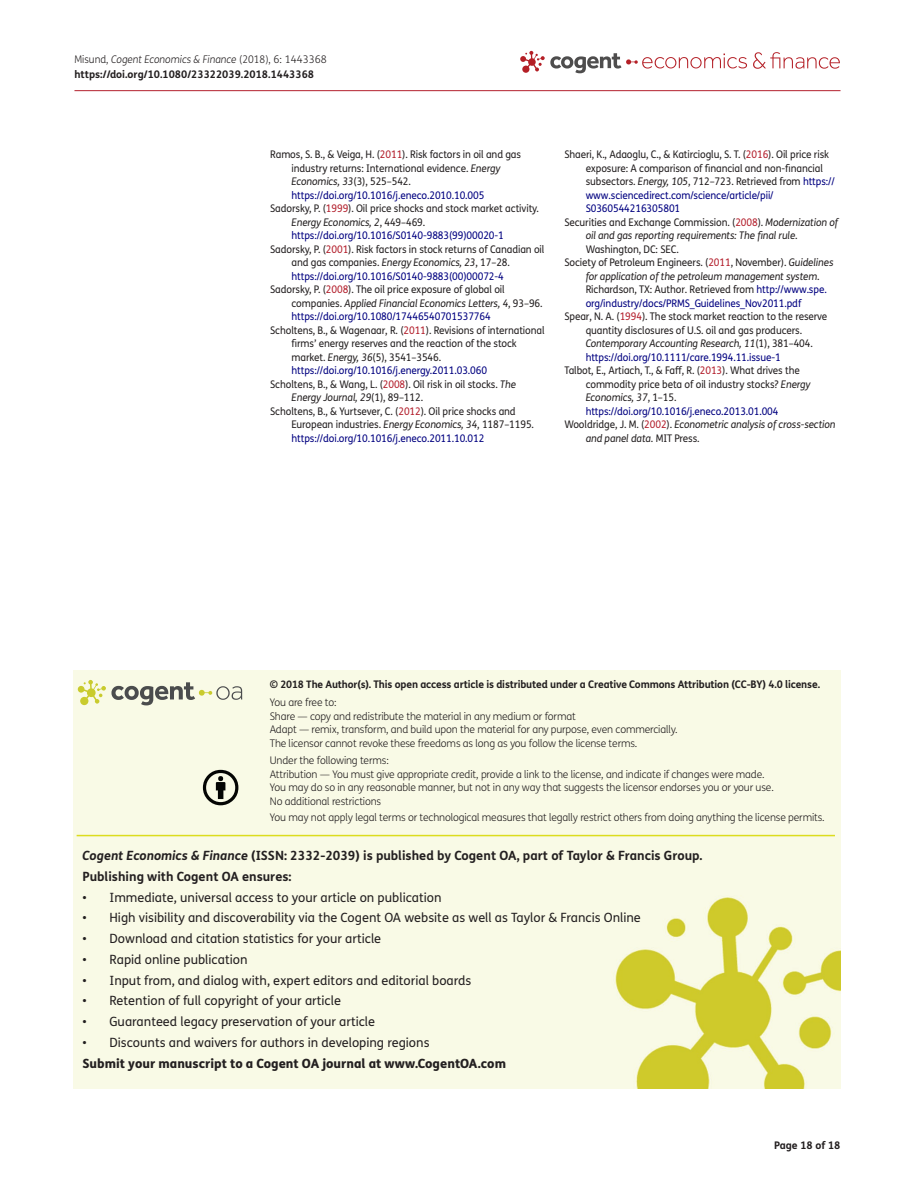
<style>
.page{position:relative;width:915px;height:1191px;background:#fff}
.page>*{position:absolute;margin:0;border:0;box-sizing:border-box;transform-origin:0 0}
.t1{font:12.75px "FS Me Pro";color:#231f20}
.t2{font:700 12.75px/20.7px "FS Me Pro";color:#231f20}
.t3{font:800 12.75px "FS Me Pro";color:#231f20}
.t4{font:10.5px "FS Me Pro";letter-spacing:-.01em;color:#231f20;scale:.95 1}
.t5{font:300 10.5px/13.5px "FS Me Pro";letter-spacing:-.015em;color:#231f20}
.t6{font:10.5px "FS Me Pro";letter-spacing:-.01em;color:#000080;scale:.95 1}
.t7{font:italic 10.5px "FS Me Pro";letter-spacing:-.01em;color:#231f20;scale:.95 1}
.t8{font:700 10.5px/15px "FS Me Pro";letter-spacing:-.015em;color:#231f20}
.s1{font-weight:300}
.s2{font-weight:300;font-style:italic}
.s3{color:#b3202d}
.s4{font-style:italic}
.s5{font-style:normal}
.s6{color:#000080}
.s7{font-style:normal;color:#b3202d}
.s8{font-size:10.35px}
</style>
<div class="page">
<hr style="left:74px;top:90px;width:766px;height:1px;background:#b3202d">
<svg style="left:520px;top:51px;width:24px;height:22px"></svg>
<svg style="left:753px;top:52px;width:86px;height:17px"></svg>
<svg style="left:550px;top:53px;width:196px;height:20px"></svg>
<div style="left:74px;top:671px;width:766px;height:417px;background:#f9fae6"></div>
<svg style="left:78px;top:680px;width:164px;height:25px;background:#d2d3ba"></svg>
<svg style="left:203px;top:770px;width:35px;height:35px"></svg>
<hr style="left:77px;top:835px;width:757px;height:1px;background:#dcdc1e">
<p class="t8" style="left:74px;top:51px;width:254px"><span class="s1">Misund,</span> <span class="s2">Cogent Economics &amp; Finance</span> <span class="s1">(2018), 6: 1443368 </span>https://doi.org/10.1080/23322039.2018.1443368</p>
<p class="t4" style="left:270px;top:147px;width:265px">Ramos, S. B., &amp; Veiga, H. (<span class="s3">2011</span>). Risk factors in oil and gas</p>
<p class="t4" style="left:291px;top:161px;width:221px">industry returns: International evidence. <span class="s4">Energy</span></p>
<p class="t7" style="left:291px;top:174px;width:127px">Economics, 33<span class="s5">(3), 525–542.</span></p>
<p class="t6" style="left:291px;top:188px;width:204px">https://doi.org/10.1016/j.eneco.2010.10.005</p>
<p class="t4" style="left:270px;top:201px;width:284px">Sadorsky, P. (<span class="s3">1999</span>). Oil price shocks and stock market activity.</p>
<p class="t7" style="left:291px;top:215px;width:142px">Energy Economics, 2<span class="s5">, 449–469.</span></p>
<p class="t6" style="left:291px;top:228px;width:225px">https://doi.org/10.1016/S0140-9883(99)00020-1</p>
<p class="t4" style="left:270px;top:242px;width:290px">Sadorsky, P. (<span class="s3">2001</span>). Risk factors in stock returns of Canadian oil</p>
<p class="t4" style="left:291px;top:255px;width:231px">and gas companies. <span class="s4">Energy Economics, 23</span>, 17–28.</p>
<p class="t6" style="left:291px;top:269px;width:225px">https://doi.org/10.1016/S0140-9883(00)00072-4</p>
<p class="t4" style="left:270px;top:282px;width:248px">Sadorsky, P. (<span class="s3">2008</span>). The oil price exposure of global oil</p>
<p class="t7" style="left:291px;top:296px;width:266px"><span class="s5">companies.</span> Applied Financial Economics Letters, 4<span class="s5">, 93–96.</span></p>
<p class="t6" style="left:291px;top:309px;width:211px">https://doi.org/10.1080/17446540701537764</p>
<p class="t4" style="left:270px;top:323px;width:290px">Scholtens, B., &amp; Wagenaar, R. (<span class="s3">2011</span>). Revisions of international</p>
<p class="t4" style="left:291px;top:336px;width:238px">firms’ energy reserves and the reaction of the stock</p>
<p class="t4" style="left:291px;top:350px;width:159px">market. <span class="s4">Energy, 36</span>(5), 3541–3546.</p>
<p class="t6" style="left:291px;top:363px;width:207px">https://doi.org/10.1016/j.energy.2011.03.060</p>
<p class="t4" style="left:270px;top:377px;width:260px">Scholtens, B., &amp; Wang, L. (<span class="s3">2008</span>). Oil risk in oil stocks. <span class="s4">The</span></p>
<p class="t7" style="left:291px;top:390px;width:140px">Energy Journal, 29<span class="s5">(1), 89–112.</span></p>
<p class="t4" style="left:270px;top:404px;width:260px">Scholtens, B., &amp; Yurtsever, C. (<span class="s3">2012</span>). Oil price shocks and</p>
<p class="t4" style="left:291px;top:417px;width:257px">European industries. <span class="s4">Energy Economics, 34</span>, 1187–1195.</p>
<p class="t6" style="left:291px;top:431px;width:204px">https://doi.org/10.1016/j.eneco.2011.10.012</p>
<p class="t4" style="left:564px;top:147px;width:280px">Shaeri, K., Adaoglu, C., &amp; Katircioglu, S. T. (<span class="s3">2016</span>). Oil price risk</p>
<p class="t4" style="left:585px;top:161px;width:251px">exposure: A comparison of financial and non-financial</p>
<p class="t4" style="left:585px;top:174px;width:263px">subsectors. <span class="s4">Energy, 105</span>, 712–723. Retrieved from <span class="s6">https://</span></p>
<p class="t6" style="left:585px;top:188px;width:199px">www.sciencedirect.com/science/article/pii/</p>
<p class="t6" style="left:585px;top:201px;width:101px">S0360544216305801</p>
<p class="t4" style="left:564px;top:215px;width:289px">Securities and Exchange Commission. (<span class="s3">2008</span>). <span class="s4">Modernization of</span></p>
<p class="t7" style="left:585px;top:228px;width:224px">oil and gas reporting requirements: The final rule<span class="s5">.</span></p>
<p class="t4" style="left:585px;top:242px;width:99px">Washington, DC: SEC.</p>
<p class="t4" style="left:564px;top:255px;width:284px">Society of Petroleum Engineers. (<span class="s3">2011</span>, November). <span class="s4">Guidelines</span></p>
<p class="t7" style="left:585px;top:269px;width:247px">for application of the petroleum management system<span class="s5">.</span></p>
<p class="t4" style="left:585px;top:282px;width:255px">Richardson, TX: Author. Retrieved from <span class="s6">http://www.spe.</span></p>
<p class="t6" style="left:585px;top:296px;width:228px">org/industry/docs/PRMS_Guidelines_Nov2011.pdf</p>
<p class="t4" style="left:564px;top:309px;width:278px">Spear, N. A. (<span class="s3">1994</span>). The stock market reaction to the reserve</p>
<p class="t4" style="left:585px;top:323px;width:229px">quantity disclosures of U.S. oil and gas producers.</p>
<p class="t7" style="left:585px;top:336px;width:240px">Contemporary Accounting Research, 11<span class="s5">(1), 381–404.</span></p>
<p class="t6" style="left:585px;top:350px;width:207px">https://doi.org/10.1111/care.1994.11.issue-1</p>
<p class="t4" style="left:564px;top:363px;width:249px">Talbot, E., Artiach, T., &amp; Faff, R. (<span class="s3">2013</span>). What drives the</p>
<p class="t4" style="left:585px;top:377px;width:238px">commodity price beta of oil industry stocks? <span class="s4">Energy</span></p>
<p class="t7" style="left:585px;top:390px;width:97px">Economics, 37<span class="s5">, 1–15.</span></p>
<p class="t6" style="left:585px;top:404px;width:204px">https://doi.org/10.1016/j.eneco.2013.01.004</p>
<p class="t7" style="left:564px;top:417px;width:287px"><span class="s5">Wooldridge, J. M. (</span><span class="s7">2002</span><span class="s5">).</span> Econometric analysis of cross-section</p>
<p class="t7" style="left:585px;top:431px;width:121px">and panel data<span class="s5">. MIT Press.</span></p>
<p class="t8" style="left:270px;top:675px;width:551px;line-height:17.7px">© <span class="s8">2018 The Author(s).</span> This open access article is distributed under a Creative Commons Attribution (CC-BY) 4.0 license.<br><span class="s1">You are free to:</span></p>
<p class="t5" style="left:270px;top:709px;width:409px">Share — copy and redistribute the material in any medium or format<br>Adapt — remix, transform, and build upon the material for any purpose, even commercially.<br>The licensor cannot revoke these freedoms as long as you follow the license terms.</p>
<p class="t5" style="left:270px;top:753px;width:505px">Under the following terms:<br>Attribution — You must give appropriate credit, provide a link to the license, and indicate if changes were made.<br>You may do so in any reasonable manner, but not in any way that suggests the licensor endorses you or your use.<br>No additional restrictions</p>
<p class="t5" style="left:270px;top:810px;width:556px">You may not apply legal terms or technological measures that legally restrict others from doing anything the license permits.</p>
<p class="t2" style="left:82px;top:844px;width:621px"><span class="s4">Cogent Economics &amp; Finance</span> (ISSN: 2332-2039) is published by Cogent OA, part of Taylor &amp; Francis Group.<br>Publishing with Cogent OA ensures:</p>
<p class="t1" style="left:82px;top:888px;width:360px">• Immediate, universal access to your article on publication</p>
<p class="t1" style="left:82px;top:909px;width:559px">• High visibility and discoverability via the Cogent OA website as well as Taylor &amp; Francis Online</p>
<p class="t1" style="left:82px;top:930px;width:300px">• Download and citation statistics for your article</p>
<p class="t1" style="left:82px;top:950px;width:166px">• Rapid online publication</p>
<p class="t1" style="left:82px;top:971px;width:390px">• Input from, and dialog with, expert editors and editorial boards</p>
<p class="t1" style="left:82px;top:992px;width:260px">• Retention of full copyright of your article</p>
<p class="t1" style="left:82px;top:1013px;width:294px">• Guaranteed legacy preservation of your article</p>
<p class="t1" style="left:82px;top:1033px;width:348px">• Discounts and waivers for authors in developing regions</p>
<p class="t3" style="left:82px;top:1053px;width:425px">Submit your manuscript to a Cogent OA journal at www.CogentOA.com</p>
<p class="t8" style="left:773px;top:1137px;width:68px">Page 18 of 18</p>
</div>
